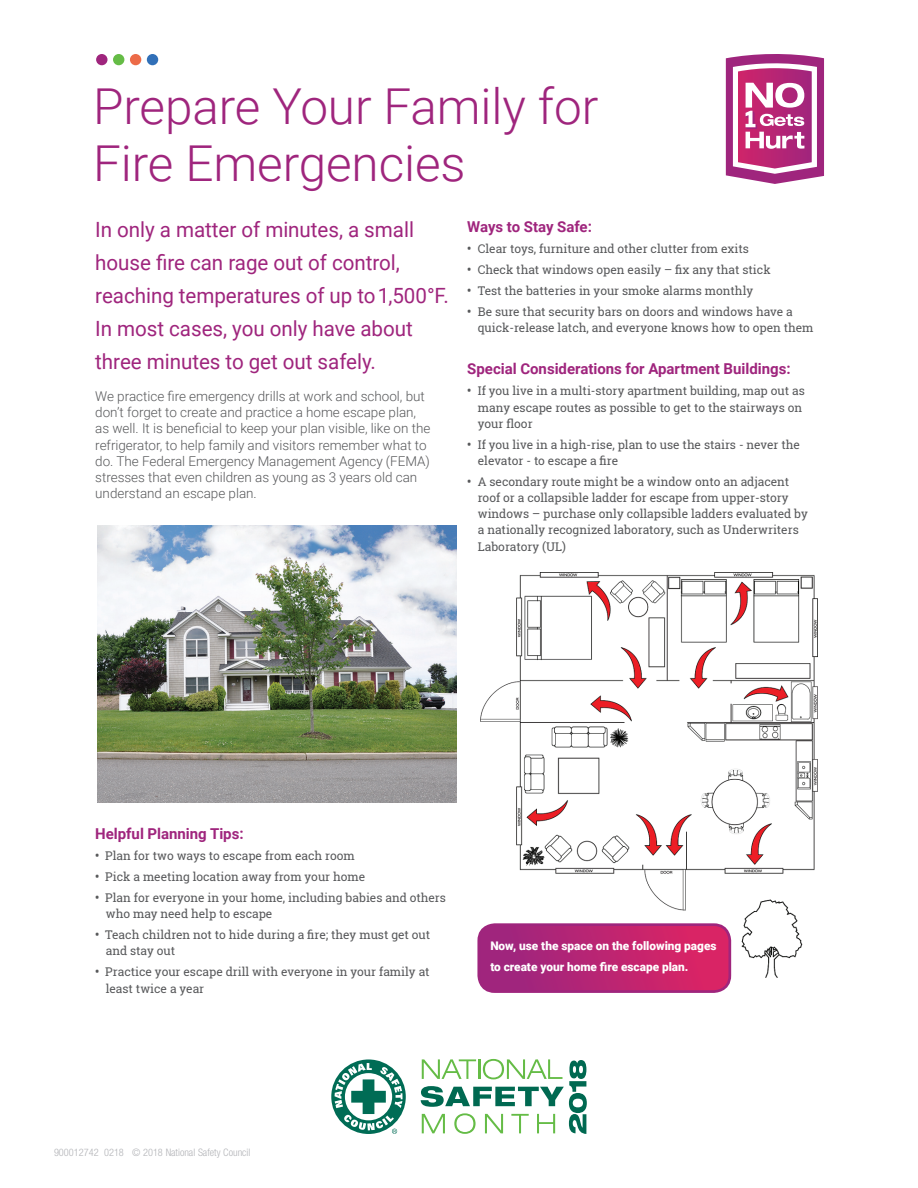
<style>
.page{position:relative;width:918px;height:1188px;background:#fff}
.page>*{position:absolute;margin:0;border:0;box-sizing:border-box;transform-origin:0 0}
.t1{font:300 49.5px/57px "Roboto";color:#9f257d}
.t2{font:21px/33px "Roboto";color:#9f257d}
.t3{font:700 15px "Roboto";color:#9f257d}
.t4{font:300 13.5px/16.2px "Roboto";color:#57585a}
.t5{font:12px/16.2px "Roboto Slab";color:#57585a}
.t6{font:900 11.85px/20.7px "Roboto";color:#fff}
.t7{font:300 condensed 10.35px "Helvetica Neue LT Std";color:#b2b3b7}
.s1{font-weight:700}
</style>
<div class="page">
<svg style="left:726px;top:54px;width:98px;height:130px"></svg>
<div style="left:96px;top:54px;width:12px;height:11px;background:#9f257d;border-radius:50%"></div>
<div style="left:130px;top:54px;width:11px;height:11px;background:#ec6b48;border-radius:50%"></div>
<div style="left:147px;top:54px;width:11px;height:11px;background:#3170b8;border-radius:50%"></div>
<div style="left:113px;top:54px;width:11px;height:11px;background:#65bc46;border-radius:50%"></div>
<svg style="left:421px;top:1059px;width:166px;height:75px"></svg>
<svg style="left:331px;top:1059px;width:75px;height:75px"></svg>
<svg style="left:335px;top:1063px;width:68px;height:71px"></svg>
<img style="left:481px;top:572px;width:336px;height:405px">
<img style="left:97px;top:526px;width:360px;height:276px">
<svg style="left:481px;top:925px;width:249px;height:64px;background:#bb2571"></svg>
<div style="left:477px;top:923px;width:254px;height:70px;border:3px solid #9f257d;border-radius:16px"></div>
<h1 class="t1" style="left:93px;top:76px;width:507px">Prepare Your Family for<br>Fire Emergencies</h1>
<h2 class="t2" style="left:95px;top:212px;width:355px">In only a matter of minutes, a small house fire can rage out of control, reaching temperatures of up to 1,500°F.<br>In most cases, you only have about three minutes to get out safely.</h2>
<p class="t4" style="left:95px;top:388px;width:337px">We practice fire emergency drills at work and school, but don’t forget to create and practice a home escape plan, as well. It is beneficial to keep your plan visible, like on the refrigerator, to help family and visitors remember what to do. The Federal Emergency Management Agency (FEMA) stresses that even children as young as 3 years old can understand an escape plan.</p>
<p class="t3" style="left:467px;top:216px;width:126px">Ways to Stay Safe:</p>
<p class="t5" style="left:467px;top:241px;width:283px"><span class="s1">•</span> Clear toys, furniture and other clutter from exits</p>
<p class="t5" style="left:467px;top:262px;width:305px"><span class="s1">•</span> Check that windows open easily – fix any that stick</p>
<p class="t5" style="left:467px;top:283px;width:287px"><span class="s1">•</span> Test the batteries in your smoke alarms monthly</p>
<p class="t5" style="left:478px;top:304px;width:337px;text-indent:-10px"><span class="s1">•</span> Be sure that security bars on doors and windows have a quick-release latch, and everyone knows how to open them</p>
<p class="t3" style="left:467px;top:359px;width:325px">Special Considerations for Apartment Buildings:</p>
<p class="t5" style="left:478px;top:383px;width:328px;text-indent:-10px"><span class="s1">•</span> If you live in a multi-story apartment building, map out as many escape routes as possible to get to the stairways on your floor</p>
<p class="t5" style="left:478px;top:436px;width:324px;text-indent:-10px"><span class="s1">•</span> If you live in a high-rise, plan to use the stairs - never the elevator - to escape a fire</p>
<p class="t5" style="left:478px;top:473px;width:332px;text-indent:-10px"><span class="s1">•</span> A secondary route might be a window onto an adjacent roof or a collapsible ladder for escape from upper-story windows – purchase only collapsible ladders evaluated by a nationally recognized laboratory, such as Underwriters Laboratory (UL)</p>
<p class="t3" style="left:95px;top:823px;width:150px">Helpful Planning Tips:</p>
<p class="t5" style="left:95px;top:847px;width:261px"><span class="s1">•</span> Plan for two ways to escape from each room</p>
<p class="t5" style="left:95px;top:868px;width:271px"><span class="s1">•</span> Pick a meeting location away from your home</p>
<p class="t5" style="left:106px;top:889px;width:342px;text-indent:-10px"><span class="s1">•</span> Plan for everyone in your home, including babies and others who may need help to escape</p>
<p class="t5" style="left:106px;top:927px;width:326px;text-indent:-10px"><span class="s1">•</span> Teach children not to hide during a fire; they must get out and stay out</p>
<p class="t5" style="left:106px;top:964px;width:325px;text-indent:-10px"><span class="s1">•</span> Practice your escape drill with everyone in your family at least twice a year</p>
<p class="t6" style="left:490px;top:935px;width:228px">Now, use the space on the following pages to create your home fire escape plan.</p>
<p class="t7" style="left:54px;top:1147px;width:198px">900012742 0218 © 2018 National Safety Council</p>
</div>
